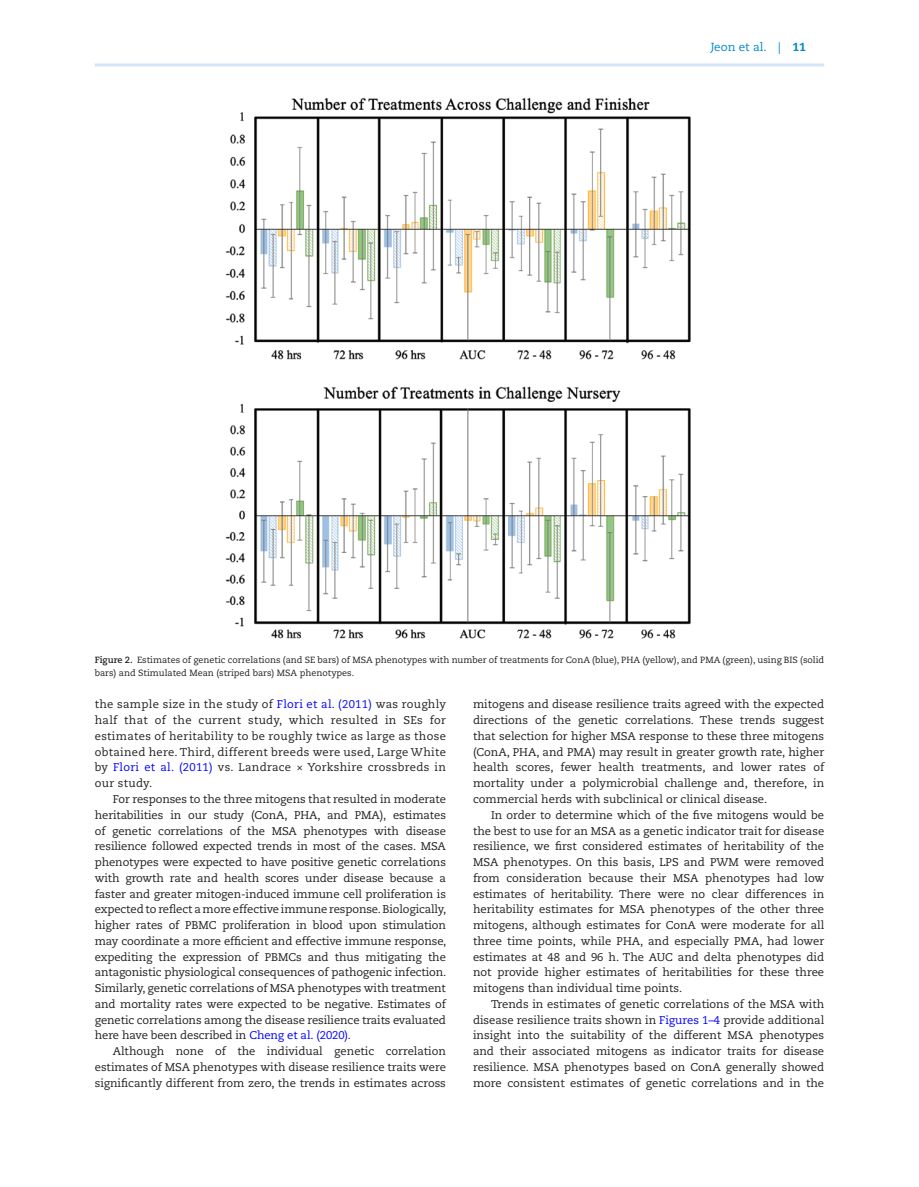
<style>
.page{position:relative;width:919px;height:1187px;background:#fff}
.page>*{position:absolute;margin:0;border:0;box-sizing:border-box;transform-origin:0 0}
.t1{font:11.7px "Caecilia LT Std";color:#0089cf}
.t2{font:11.25px/15.8px "Caecilia LT Std";color:#231f20;text-align:justify}
.t3{font:9px/13.5px "Caecilia LT Std";color:#231f20}
.s1{font-weight:800}
.s2{font-weight:700}
.s3{color:#00f}
.s4{font-family:"Gandhari Unicode"}
</style>
<div class="page">
<hr style="left:95px;top:63px;width:729px;height:3px;background:#d4e6f6">
<img style="left:225px;top:98px;width:466px;height:540px">
<p class="t1" style="left:710px;top:41px;width:97px">Jeon et al. | <span class="s1">11</span></p>
<p class="t3" style="left:95px;top:653px;width:731px"><span class="s2">Figure 2.</span> Estimates of genetic correlations (and SE bars) of MSA phenotypes with number of treatments for ConA (blue), PHA (yellow), and PMA (green), using BIS (solid bars) and Stimulated Mean (striped bars) MSA phenotypes.</p>
<p class="t2" style="left:95px;top:696px;width:353px">the sample size in the study of <span class="s3">Flori et al. (2011)</span> was roughly half that of the current study, which resulted in SEs for estimates of heritability to be roughly twice as large as those obtained here. Third, different breeds were used, Large White by <span class="s3">Flori et al. (2011)</span> vs. Landrace <span class="s4">×</span> Yorkshire crossbreds in our study.</p>
<p class="t2" style="left:95px;top:791px;width:353px;text-indent:18px">For responses to the three mitogens that resulted in moderate heritabilities in our study (ConA, PHA, and PMA), estimates of genetic correlations of the MSA phenotypes with disease resilience followed expected trends in most of the cases. MSA phenotypes were expected to have positive genetic correlations with growth rate and health scores under disease because a faster and greater mitogen-induced immune cell proliferation is expected to reflect a more effective immune response. Biologically, higher rates of PBMC proliferation in blood upon stimulation may coordinate a more efficient and effective immune response, expediting the expression of PBMCs and thus mitigating the antagonistic physiological consequences of pathogenic infection.<br>Similarly, genetic correlations of MSA phenotypes with treatment and mortality rates were expected to be negative. Estimates of genetic correlations among the disease resilience traits evaluated here have been described in <span class="s3">Cheng et al. (2020)</span>.</p>
<p class="t2" style="left:95px;top:1043px;width:353px;text-indent:18px">Although none of the individual genetic correlation estimates of MSA phenotypes with disease resilience traits were significantly different from zero, the trends in estimates across</p>
<p class="t2" style="left:473px;top:696px;width:353px">mitogens and disease resilience traits agreed with the expected directions of the genetic correlations. These trends suggest that selection for higher MSA response to these three mitogens (ConA, PHA, and PMA) may result in greater growth rate, higher health scores, fewer health treatments, and lower rates of mortality under a polymicrobial challenge and, therefore, in commercial herds with subclinical or clinical disease.</p>
<p class="t2" style="left:473px;top:807px;width:353px;text-indent:18px">In order to determine which of the five mitogens would be the best to use for an MSA as a genetic indicator trait for disease resilience, we first considered estimates of heritability of the MSA phenotypes. On this basis, LPS and PWM were removed from consideration because their MSA phenotypes had low estimates of heritability. There were no clear differences in heritability estimates for MSA phenotypes of the other three mitogens, although estimates for ConA were moderate for all three time points, while PHA, and especially PMA, had lower estimates at 48 and 96 h. The AUC and delta phenotypes did not provide higher estimates of heritabilities for these three mitogens than individual time points.</p>
<p class="t2" style="left:473px;top:996px;width:353px;text-indent:18px">Trends in estimates of genetic correlations of the MSA with disease resilience traits shown in <span class="s3">Figures 1–4</span> provide additional insight into the suitability of the different MSA phenotypes and their associated mitogens as indicator traits for disease resilience. MSA phenotypes based on ConA generally showed more consistent estimates of genetic correlations and in the</p>
</div>
